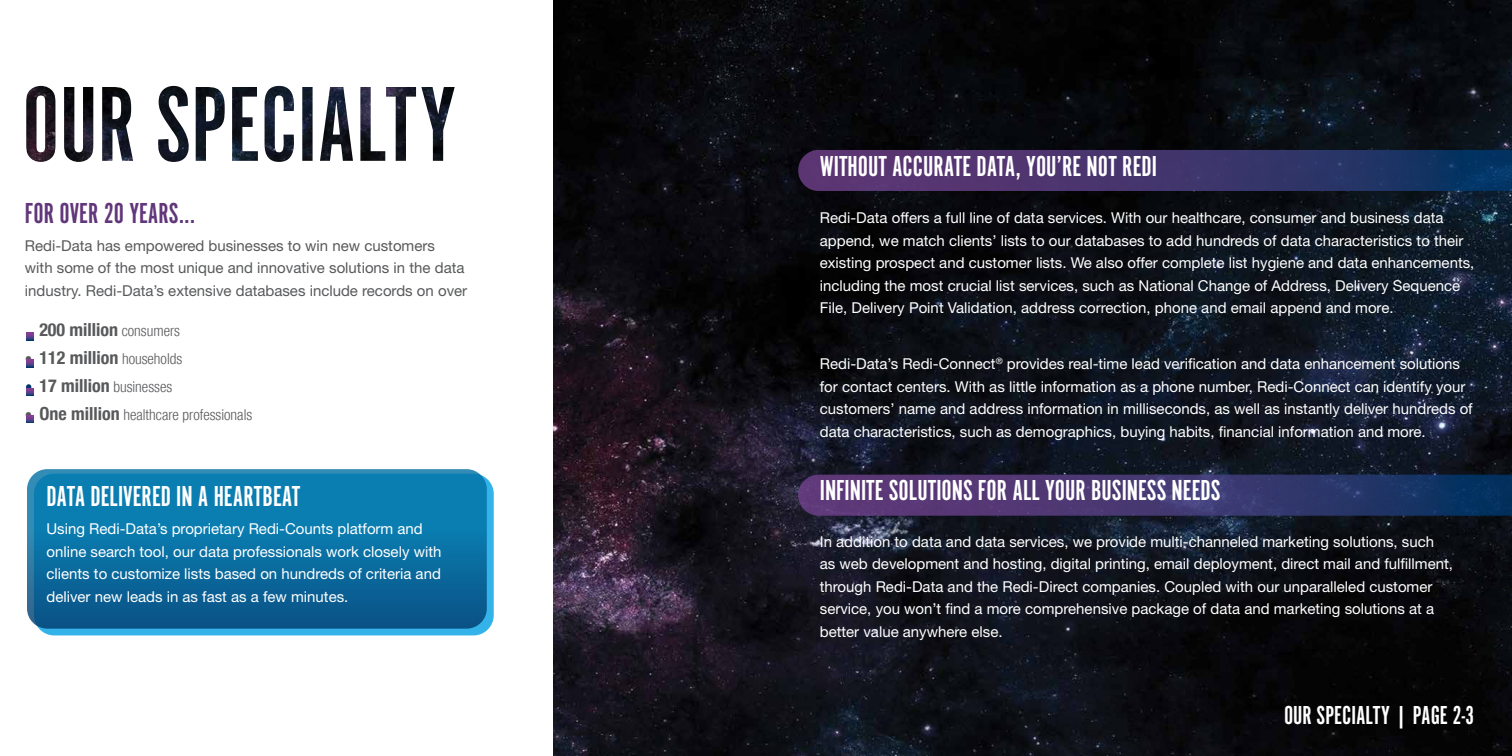
<style>
.page{position:relative;width:1512px;height:756px;background:#fff}
.page>*{position:absolute;margin:0;border:0;box-sizing:border-box;transform-origin:0 0}
.t1{font:30px "Alternate Got No 1 D";color:#fff}
.t2{font:30px "Alternate Got No 1 D";color:#61367a}
.t3{font:27px "Alternate Got No 1 D";color:#fff}
.t4{font:700 condensed 18px "Helvetica Neue";color:#58595b}
.t5{font:15px/22.5px "Helvetica Neue LT Std";color:#fff}
.t6{font:15px/22.5px "Helvetica Neue LT Std";color:#58595b}
.t7{font:300 condensed 15px "Helvetica Neue";color:#58595b}
.s1{font-weight:300;font-size:15px}
.s2{font-weight:700;font-size:18px}
.s3{color:#fff}
</style>
<div class="page">
<img style="left:554px;top:0;width:958px;height:756px">
<svg style="left:798px;top:150px;width:714px;height:41px;background:#3a346a"></svg>
<svg style="left:798px;top:475px;width:714px;height:41px;background:#3d376f"></svg>
<img style="left:26px;top:86px;width:429px;height:76px">
<svg style="left:26px;top:333px;width:8px;height:7px"></svg>
<svg style="left:26px;top:360px;width:8px;height:7px"></svg>
<svg style="left:26px;top:388px;width:8px;height:8px"></svg>
<svg style="left:26px;top:415px;width:8px;height:8px"></svg>
<div style="left:34px;top:474px;width:460px;height:161px;background:#33b3e9;border-radius:20px"></div>
<svg style="left:27px;top:469px;width:460px;height:160px;background:#0c6fa3"></svg>
<h1 class="t2" style="left:25px;top:198px;width:172px">FOR OVER 20 YEARS...</h1>
<p class="t6" style="left:25px;top:234px;width:444px">Redi-Data has empowered businesses to win new customers<br>with some of the most unique and innovative solutions in the data industry. Redi-Data’s extensive databases include records on over</p>
<p class="t4" style="left:39px;top:315px;width:142px">200 million <span class="s1">consumers</span></p>
<p class="t7" style="left:25px;top:350px;width:159px">• <span class="s2">112 million</span> households</p>
<p class="t7" style="left:25px;top:378px;width:149px"><span class="s3">•</span> <span class="s2">17 million</span> businesses</p>
<p class="t7" style="left:25px;top:406px;width:229px">• <span class="s2">One million</span> healthcare professionals</p>
<h1 class="t1" style="left:46px;top:481px;width:256px">DATA DELIVERED IN A HEARTBEAT</h1>
<p class="t5" style="left:46px;top:518px;width:397px">Using Redi-Data’s proprietary Redi-Counts platform and online search tool, our data professionals work closely with clients to customize lists based on hundreds of criteria and deliver new leads in as fast as a few minutes.</p>
<h1 class="t1" style="left:820px;top:151px;width:339px">WITHOUT ACCURATE DATA, YOU’RE NOT REDI</h1>
<p class="t5" style="left:820px;top:206px;width:656px">Redi-Data offers a full line of data services. With our healthcare, consumer and business data append, we match clients’ lists to our databases to add hundreds of data characteristics to their existing prospect and customer lists. We also offer complete list hygiene and data enhancements, including the most crucial list services, such as National Change of Address, Delivery Sequence File, Delivery Point Validation, address correction, phone and email append and more.</p>
<p class="t5" style="left:820px;top:352px;width:654px">Redi-Data’s Redi-Connect<sup>®</sup> provides real-time lead verification and data enhancement solutions for contact centers. With as little information as a phone number, Redi-Connect can identify your customers’ name and address information in milliseconds, as well as instantly deliver hundreds of data characteristics, such as demographics, buying habits, financial information and more.</p>
<h1 class="t1" style="left:820px;top:475px;width:402px">INFINITE SOLUTIONS FOR ALL YOUR BUSINESS NEEDS</h1>
<p class="t5" style="left:820px;top:530px;width:635px">In addition to data and data services, we provide multi-channeled marketing solutions, such as web development and hosting, digital printing, email deployment, direct mail and fulfillment, through Redi-Data and the Redi-Direct companies. Coupled with our unparalleled customer service, you won’t find a more comprehensive package of data and marketing solutions at a better value anywhere else.</p>
<h2 class="t3" style="left:1284px;top:701px;width:192px">OUR SPECIALTY | PAGE 2-3</h2>
</div>
